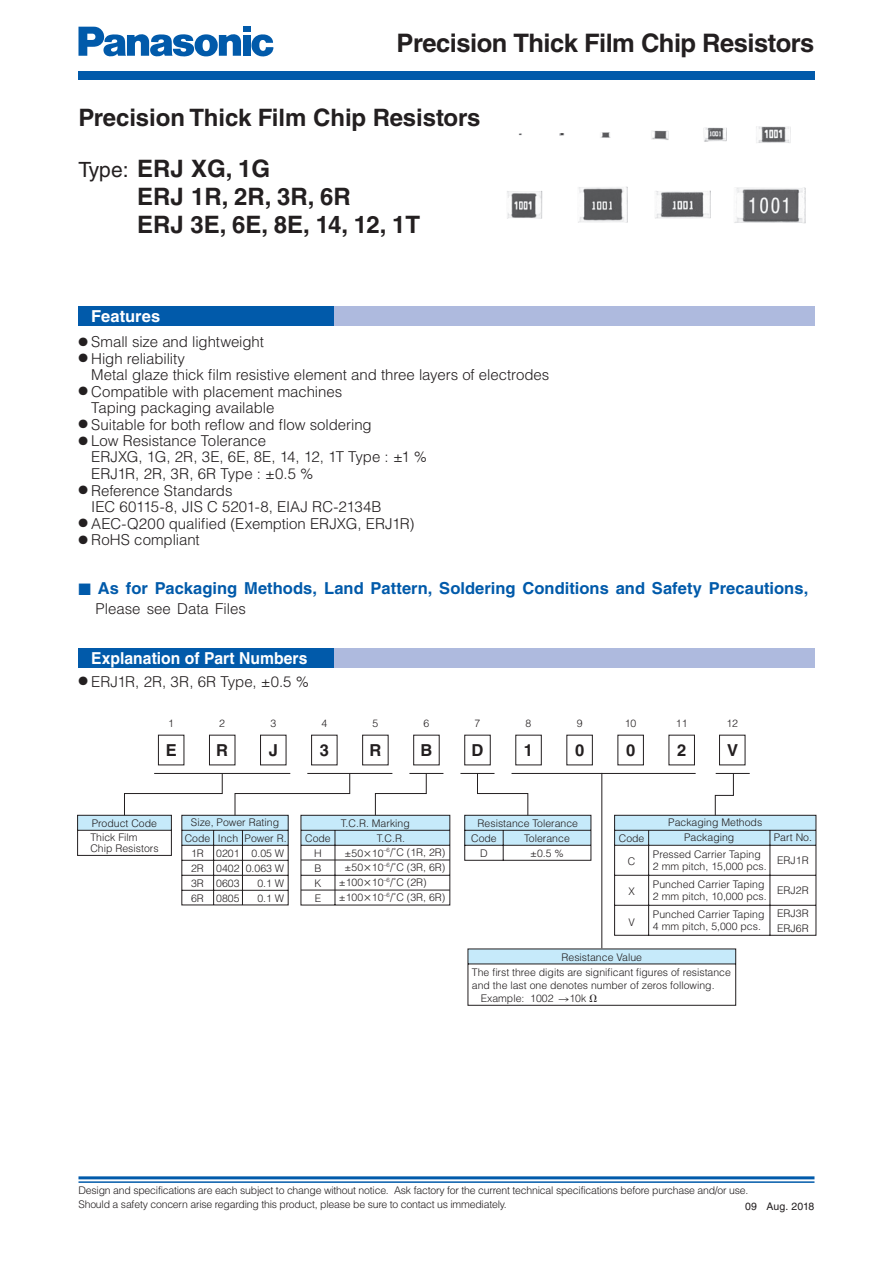
<style>
.page{position:relative;width:893px;height:1263px;background:#fff}
.page>*{position:absolute;margin:0;border:0;box-sizing:border-box;transform-origin:0 0}
.t1{font:700 25.5px "Helvetica LT Std";letter-spacing:-.02em;color:#231f20}
.t2{font:700 24px/51px "Helvetica LT Std";color:#231f20}
.t3{font:700 16.5px "Helvetica LT Std";color:#015aaa}
.t4{font:700 16.5px "Helvetica LT Std";color:#fff;scale:.95 1}
.t5{font:700 16.5px "Helvetica LT Std";color:#231f20}
.t6{font:700 16.5px "Helvetica LT Std";color:#fff}
.t7{font:300 15px/15.8px "Helvetica LT Std";color:#231f20}
.t8{font:300 10.5px/15px "Helvetica LT Std";color:#231f20}
.t9{font:300 10.5px/13.5px "Helvetica LT Std";letter-spacing:-.02em;color:#231f20}
.t10{font:10.5px "Helvetica LT Std";letter-spacing:.01em;color:#231f20}
.s1{font-weight:400;font-size:21px}
</style>
<div class="page">
<hr style="left:78px;top:1176px;width:736px;height:3px;background:#015aaa">
<hr style="left:78px;top:1181px;width:736px;height:2px;background:#015aaa">
<div style="left:78px;top:71px;width:736px;height:9px;background:#015aaa"></div>
<svg style="left:78px;top:27px;width:163px;height:30px"></svg>
<div style="left:242px;top:35px;width:8px;height:21px;background:#015aaa"></div>
<div style="left:242px;top:27px;width:8px;height:5px;background:#015aaa"></div>
<svg style="left:251px;top:34px;width:22px;height:22px"></svg>
<div style="left:158px;top:735px;width:26px;height:30px;border:1px solid #231f20"></div>
<div style="left:209px;top:735px;width:26px;height:30px;border:1px solid #231f20"></div>
<div style="left:260px;top:735px;width:26px;height:30px;border:1px solid #231f20"></div>
<div style="left:311px;top:735px;width:26px;height:30px;border:1px solid #231f20"></div>
<div style="left:362px;top:735px;width:26px;height:30px;border:1px solid #231f20"></div>
<div style="left:413px;top:735px;width:26px;height:30px;border:1px solid #231f20"></div>
<div style="left:464px;top:735px;width:26px;height:30px;border:1px solid #231f20"></div>
<hr style="left:154px;top:773px;width:136px;height:1px;background:#231f20">
<hr style="left:307px;top:773px;width:85px;height:1px;background:#231f20">
<hr style="left:409px;top:773px;width:34px;height:1px;background:#231f20">
<svg style="left:515px;top:734px;width:129px;height:32px"></svg>
<div style="left:719px;top:735px;width:26px;height:30px;border:1px solid #231f20"></div>
<hr style="left:511px;top:773px;width:184px;height:1px;background:#231f20">
<hr style="left:715px;top:773px;width:34px;height:1px;background:#231f20">
<hr style="left:460px;top:773px;width:34px;height:1px;background:#231f20">
<svg style="left:77px;top:815px;width:739px;height:191px"></svg>
<svg style="left:124px;top:773px;width:99px;height:43px"></svg>
<svg style="left:234px;top:773px;width:116px;height:43px"></svg>
<svg style="left:375px;top:773px;width:51px;height:43px"></svg>
<svg style="left:477px;top:773px;width:51px;height:43px"></svg>
<hr style="left:601px;top:773px;width:1px;height:175px;background:#231f20">
<svg style="left:714px;top:773px;width:19px;height:43px"></svg>
<hr style="left:301px;top:860px;width:149px;height:1px;background:#231f20">
<hr style="left:301px;top:890px;width:149px;height:1px;background:#231f20">
<img style="left:507px;top:126px;width:298px;height:97px">
<div style="left:78px;top:649px;width:737px;height:19px;background:#aebade"></div>
<div style="left:78px;top:649px;width:256px;height:19px;background:#015aaa"></div>
<div style="left:78px;top:307px;width:737px;height:19px;background:#aebade"></div>
<div style="left:78px;top:307px;width:256px;height:19px;background:#015aaa"></div>
<svg style="left:364px;top:850px;width:6px;height:6px"></svg>
<svg style="left:364px;top:865px;width:6px;height:6px"></svg>
<svg style="left:364px;top:880px;width:6px;height:6px"></svg>
<svg style="left:364px;top:895px;width:6px;height:6px"></svg>
<svg style="left:589px;top:994px;width:8px;height:8px"></svg>
<h1 class="t1" style="left:396px;top:33px;width:419px">Precision Thick Film Chip Resistors</h1>
<h2 class="t2" style="left:78px;top:94px;width:403px">Precision Thick Film Chip Resistors<br><span class="s1">Type:</span> ERJ XG, 1G</h2>
<h2 class="t2" style="left:137px;top:185px;width:285px;line-height:27.8px">ERJ 1R, 2R, 3R, 6R<br>ERJ 3E, 6E, 8E, 14, 12, 1T</h2>
<h3 class="t6" style="left:91px;top:309px;width:70px">Features</h3>
<h3 class="t7" style="left:78px;top:336px;width:187px">● Small size and lightweight</h3>
<h3 class="t7" style="left:91px;top:352px;width:459px;text-indent:-13px">● High reliability<br>Metal glaze thick film resistive element and three layers of electrodes</h3>
<h3 class="t7" style="left:91px;top:385px;width:252px;text-indent:-13px">● Compatible with placement machines<br>Taping packaging available</h3>
<h3 class="t7" style="left:78px;top:418px;width:295px">● Suitable for both reflow and flow soldering</h3>
<h3 class="t7" style="left:91px;top:434px;width:337px;line-height:16.2px;text-indent:-13px">● Low Resistance Tolerance<br>ERJXG, 1G, 2R, 3E, 6E, 8E, 14, 12, 1T Type : ±1 %<br>ERJ1R, 2R, 3R, 6R Type : ±0.5 %</h3>
<h3 class="t7" style="left:91px;top:484px;width:291px;text-indent:-13px">● Reference Standards<br>IEC 60115-8, JIS C 5201-8, EIAJ RC-2134B</h3>
<h3 class="t7" style="left:78px;top:517px;width:337px">● AEC-Q200 qualified (Exemption ERJXG, ERJ1R)</h3>
<h3 class="t7" style="left:78px;top:534px;width:123px">● RoHS compliant</h3>
<h3 class="t3" style="left:78px;top:582px;width:731px">■ As for Packaging Methods, Land Pattern, Soldering Conditions and Safety Precautions,</h3>
<h3 class="t7" style="left:95px;top:602px;width:152px">Please see Data Files</h3>
<h3 class="t4" style="left:91px;top:651px;width:229px">Explanation of Part Numbers</h3>
<h3 class="t7" style="left:78px;top:675px;width:232px">● ERJ1R, 2R, 3R, 6R Type, ±0.5 %</h3>
<p class="t8" style="left:168px;top:716px;width:7px">1</p>
<h3 class="t5" style="left:166px;top:740px;width:13px">E</h3>
<p class="t8" style="left:219px;top:716px;width:7px">2</p>
<h3 class="t5" style="left:216px;top:740px;width:13px">R</h3>
<p class="t8" style="left:270px;top:716px;width:7px">3</p>
<h3 class="t5" style="left:269px;top:740px;width:11px">J</h3>
<p class="t8" style="left:321px;top:716px;width:7px">4</p>
<h3 class="t5" style="left:320px;top:740px;width:11px">3</h3>
<p class="t8" style="left:372px;top:716px;width:7px">5</p>
<h3 class="t5" style="left:369px;top:740px;width:13px">R</h3>
<p class="t8" style="left:423px;top:716px;width:7px">6</p>
<h3 class="t5" style="left:420px;top:740px;width:13px">B</h3>
<p class="t8" style="left:474px;top:716px;width:7px">7</p>
<h3 class="t5" style="left:471px;top:740px;width:13px">D</h3>
<p class="t8" style="left:525px;top:716px;width:7px">8</p>
<h3 class="t5" style="left:524px;top:740px;width:11px">1</h3>
<p class="t8" style="left:576px;top:716px;width:7px">9</p>
<h3 class="t5" style="left:575px;top:740px;width:11px">0</h3>
<p class="t8" style="left:624px;top:716px;width:13px">10</p>
<h3 class="t5" style="left:626px;top:740px;width:11px">0</h3>
<p class="t8" style="left:675px;top:716px;width:13px">11</p>
<h3 class="t5" style="left:677px;top:740px;width:11px">2</h3>
<p class="t8" style="left:726px;top:716px;width:13px">12</p>
<h3 class="t5" style="left:727px;top:740px;width:13px">V</h3>
<p class="t8" style="left:90px;top:817px;width:68px;line-height:14.4px">Product Code<br>Thick Film</p>
<p class="t8" style="left:90px;top:841px;width:70px">Chip Resistors</p>
<p class="t8" style="left:191px;top:816px;width:90px">Size, Power Rating</p>
<p class="t8" style="left:185px;top:832px;width:27px">Code</p>
<p class="t8" style="left:191px;top:847px;width:14px">1R</p>
<p class="t8" style="left:191px;top:862px;width:14px">2R</p>
<p class="t8" style="left:191px;top:877px;width:14px">3R</p>
<p class="t8" style="left:191px;top:892px;width:14px">6R</p>
<p class="t8" style="left:216px;top:832px;width:25px">Inch<br>0201<br>0402<br>0603<br>0805</p>
<p class="t8" style="left:244px;top:832px;width:44px;text-align:right">Power R.<br>0.05 W<br>0.063 W<br>0.1 W<br>0.1 W</p>
<p class="t8" style="left:341px;top:816px;width:70px">T.C.R. Marking</p>
<p class="t8" style="left:305px;top:831px;width:27px">Code</p>
<p class="t8" style="left:377px;top:831px;width:30px">T.C.R.</p>
<p class="t8" style="left:314px;top:846px;width:9px;text-align:justify">H B K E</p>
<p class="t8" style="left:344px;top:846px;width:102px">±50 10<sup>–6</sup>/˚C (1R, 2R)</p>
<p class="t8" style="left:344px;top:861px;width:102px">±50 10<sup>–6</sup>/˚C (3R, 6R)</p>
<p class="t8" style="left:339px;top:876px;width:89px">±100 10<sup>–6</sup>/˚C (2R)</p>
<p class="t8" style="left:339px;top:891px;width:108px">±100 10<sup>–6</sup>/˚C (3R, 6R)</p>
<p class="t8" style="left:477px;top:817px;width:102px">Resistance Tolerance</p>
<p class="t8" style="left:471px;top:832px;width:27px">Code</p>
<p class="t8" style="left:480px;top:847px;width:9px">D</p>
<p class="t8" style="left:524px;top:832px;width:47px;text-align:center">Tolerance ±0.5 %</p>
<p class="t8" style="left:618px;top:828px;width:27px;line-height:22.5px;text-align:center">Code<br>C</p>
<p class="t8" style="left:628px;top:884px;width:8px">X</p>
<p class="t8" style="left:628px;top:916px;width:8px">V</p>
<p class="t8" style="left:668px;top:816px;width:95px">Packaging Methods</p>
<p class="t8" style="left:684px;top:831px;width:52px">Packaging</p>
<p class="t8" style="left:773px;top:831px;width:40px">Part No.</p>
<p class="t8" style="left:653px;top:850px;width:115px;line-height:12px">Pressed Carrier Taping<br>2 mm pitch, 15,000 pcs.</p>
<p class="t8" style="left:653px;top:880px;width:115px;line-height:12px">Punched Carrier Taping<br>2 mm pitch, 10,000 pcs.</p>
<p class="t8" style="left:653px;top:910px;width:113px;line-height:12px">Punched Carrier Taping<br>4 mm pitch, 5,000 pcs.</p>
<p class="t8" style="left:777px;top:854px;width:33px">ERJ1R</p>
<p class="t8" style="left:777px;top:880px;width:33px;line-height:22.5px">ERJ2R<br>ERJ3R</p>
<p class="t8" style="left:777px;top:922px;width:33px">ERJ6R</p>
<p class="t8" style="left:561px;top:950px;width:82px">Resistance Value</p>
<p class="t8" style="left:472px;top:966px;width:260px">The first three digits are significant figures of resistance</p>
<p class="t8" style="left:472px;top:979px;width:244px">and the last one denotes number of zeros following.</p>
<p class="t8" style="left:480px;top:991px;width:107px">Example: 1002 →10k</p>
<p class="t9" style="left:78px;top:1185px;width:671px">Design and specifications are each subject to change without notice. Ask factory for the current technical specifications before purchase and/or use.<br>Should a safety concern arise regarding this product, please be sure to contact us immediately.</p>
<p class="t10" style="left:745px;top:1200px;width:71px">09 Aug. 2018</p>
</div>
